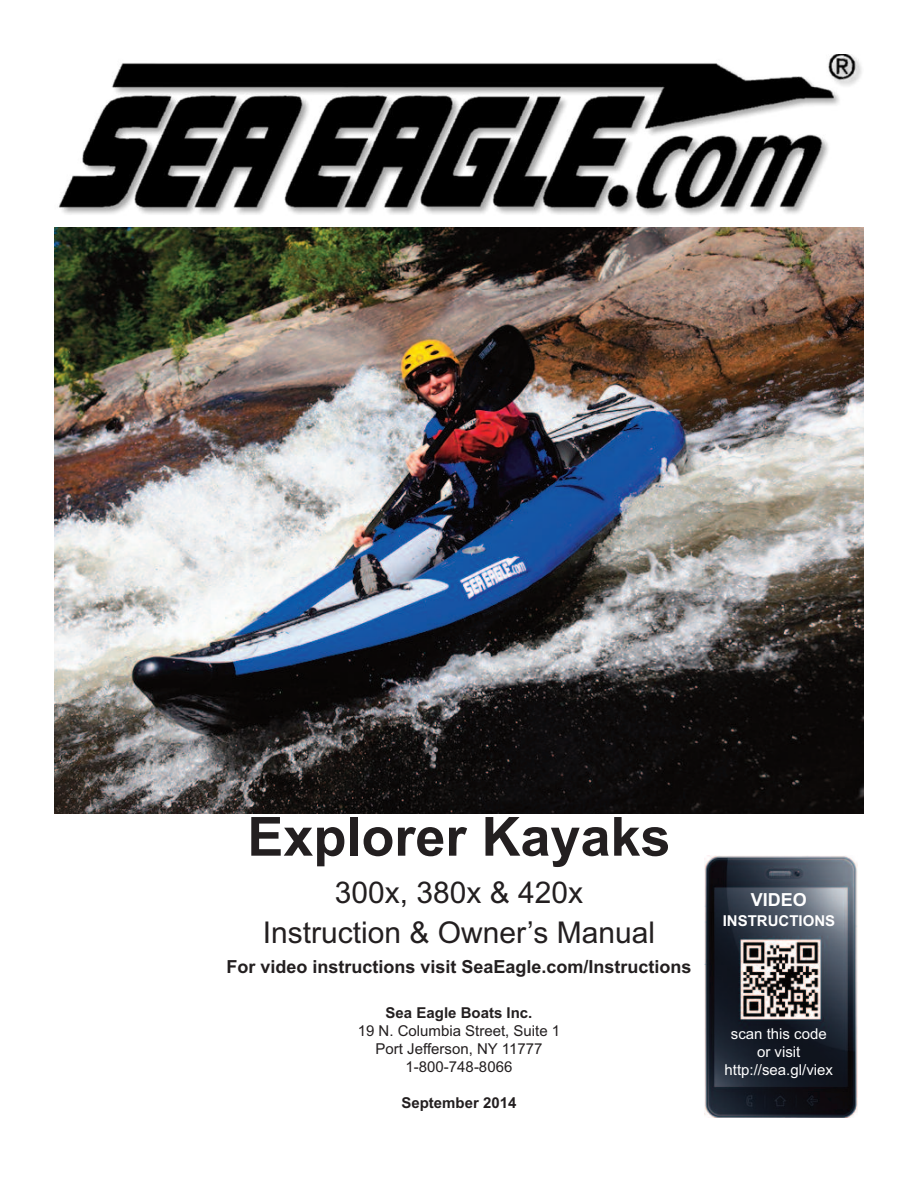
<style>
.page{position:relative;width:918px;height:1188px;background:#fff}
.page>*{position:absolute;margin:0;border:0;box-sizing:border-box;transform-origin:0 0}
.t1{font:700 54px "Arial";color:#231f20}
.t2{font:30px/40.3px "Arial";color:#231f20;text-align:center}
.t3{font:700 18px "Arial";color:#231f20}
.t4{font:700 18px "Arial";color:#fff}
.t5{font:15px/18px "Arial";color:#231f20;text-align:center}
.t6{font:15px/18px "Arial";color:#fff;text-align:center}
.t7{font:700 15px "Arial";color:#231f20}
.t8{font:700 15px "Arial";color:#fff}
</style>
<div class="page">
<img style="left:58px;top:54px;width:804px;height:161px">
<img style="left:54px;top:227px;width:810px;height:587px">
<img style="left:704px;top:856px;width:153px;height:262px">
<h1 class="t1" style="left:247px;top:805px;width:425px">Explorer Kayaks</h1>
<h2 class="t2" style="left:263px;top:872px;width:394px">300x, 380x &amp; 420x<br>Instruction &amp; Owner’s Manual</h2>
<p class="t3" style="left:226px;top:957px;width:467px">For video instructions visit SeaEagle.com/Instructions</p>
<p class="t7" style="left:386px;top:1004px;width:148px">Sea Eagle Boats Inc.</p>
<p class="t5" style="left:358px;top:1022px;width:204px">19 N. Columbia Street, Suite 1<br>Port Jefferson, NY 11777<br>1-800-748-8066</p>
<p class="t7" style="left:401px;top:1094px;width:117px">September 2014</p>
<p class="t4" style="left:751px;top:890px;width:58px">VIDEO</p>
<p class="t8" style="left:723px;top:912px;width:114px">INSTRUCTIONS</p>
<p class="t6" style="left:725px;top:1025px;width:110px">scan this code or visit http://sea.gl/viex</p>
</div>
